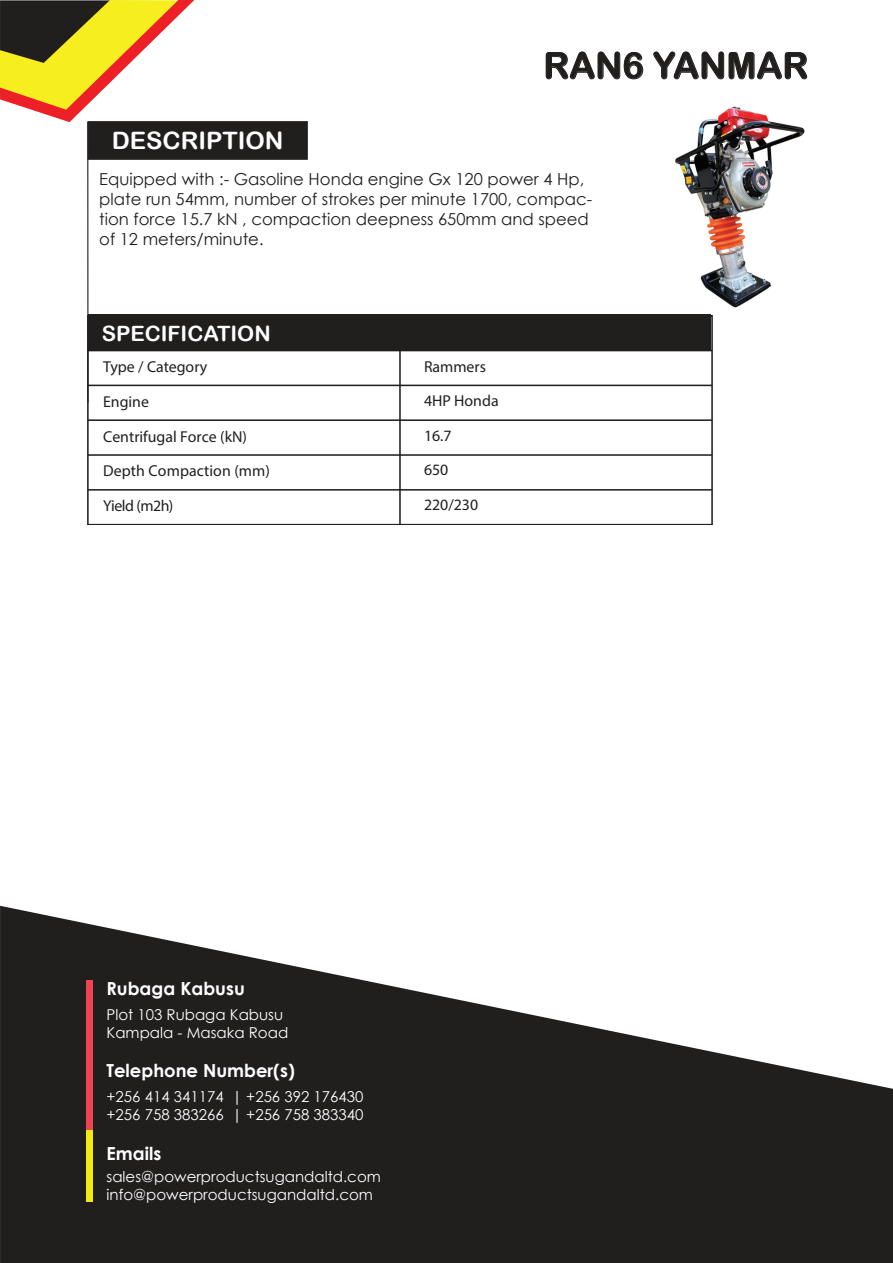
<style>
.page{position:relative;width:893px;height:1263px;background:#fff}
.page>*{position:absolute;margin:0;border:0;box-sizing:border-box;transform-origin:0 0}
.t1{font:36px "Arial Rounded MT Bold";color:#211e1e}
.t2{font:24px "Arial Rounded MT Bold";color:#fff}
.t3{font:21.15px "Arial Rounded MT Bold";color:#fff}
.t4{font:700 18px "Century Gothic";color:#fff}
.t5{font:16.5px/19.8px "Century Gothic";color:#211e1e}
.t6{font:15.9px/34.2px "Myriad Pro";color:#211e1e}
.t7{font:15.9px "Myriad Pro";letter-spacing:-.03em;color:#211e1e}
.t8{font:15px/18px "Century Gothic";color:#fff}
</style>
<div class="page">
<hr style="left:88px;top:524px;width:624px;height:1px;background:#211e1e">
<hr style="left:88px;top:489px;width:624px;height:2px;background:#211e1e">
<hr style="left:88px;top:454px;width:624px;height:2px;background:#211e1e">
<hr style="left:88px;top:419px;width:624px;height:2px;background:#211e1e">
<hr style="left:88px;top:385px;width:624px;height:1px;background:#211e1e">
<hr style="left:88px;top:350px;width:624px;height:1px;background:#211e1e">
<hr style="left:399px;top:316px;width:2px;height:661px;background:#211e1e">
<div style="left:88px;top:315px;width:623px;height:36px;background:#211e1e"></div>
<div style="left:84px;top:525px;width:634px;height:570px;background:#fff"></div>
<svg style="left:0;top:0;width:194px;height:122px"></svg>
<svg style="left:0;top:906px;width:892px;height:357px;fill:#211e1e"></svg>
<div style="left:88px;top:121px;width:220px;height:39px;background:#211e1e;border:1px solid #211e1e"></div>
<hr style="left:87px;top:122px;width:1px;height:281px;background:#211e1e">
<svg style="left:545px;top:51px;width:98px;height:29px"></svg>
<svg style="left:653px;top:51px;width:154px;height:29px"></svg>
<div style="left:86px;top:980px;width:6px;height:150px;background:#ee4553"></div>
<div style="left:86px;top:1130px;width:6px;height:72px;background:#f1ea12"></div>
<img style="left:675px;top:106px;width:130px;height:202px">
<h2 class="t2" style="left:112px;top:126px;width:173px">DESCRIPTION</h2>
<h1 class="t1" style="left:543px;top:44px;width:266px">RAN6 YANMAR</h1>
<p class="t5" style="left:99px;top:169px;width:494px">Equipped with :- Gasoline Honda engine Gx 120 power 4 Hp, plate run 54mm, number of strokes per minute 1700, compac&shy;tion force 15.7 kN , compaction deepness 650mm and speed of 12 meters/minute.</p>
<p class="t3" style="left:102px;top:321px;width:171px">SPECIFICATION</p>
<p class="t6" style="left:103px;top:349px;width:106px">Type / Category</p>
<p class="t6" style="left:103px;top:384px;width:47px">Engine</p>
<p class="t6" style="left:103px;top:419px;width:145px">Centrifugal Force (kN)</p>
<p class="t6" style="left:103px;top:453px;width:168px">Depth Compaction (mm)</p>
<p class="t7" style="left:103px;top:495px;width:72px">Yield (m2h)</p>
<p class="t6" style="left:424px;top:349px;width:63px">Rammers</p>
<p class="t6" style="left:424px;top:384px;width:76px">4HP Honda</p>
<p class="t6" style="left:424px;top:418px;width:56px">16.7<br>650<br>220/230</p>
<p class="t4" style="left:106px;top:975px;width:140px">Rubaga Kabusu</p>
<p class="t8" style="left:106px;top:1005px;width:183px">Plot 103 Rubaga Kabusu<br>Kampala - Masaka Road</p>
<p class="t4" style="left:106px;top:1057px;width:190px">Telephone Number(s)</p>
<p class="t8" style="left:106px;top:1087px;width:258px">+256 414 341174 | +256 392 176430 +256 758 383266 | +256 758 383340</p>
<p class="t4" style="left:106px;top:1140px;width:56px">Emails</p>
<p class="t8" style="left:106px;top:1167px;width:276px">sales@powerproductsugandaltd.com info@powerproductsugandaltd.com</p>
</div>
